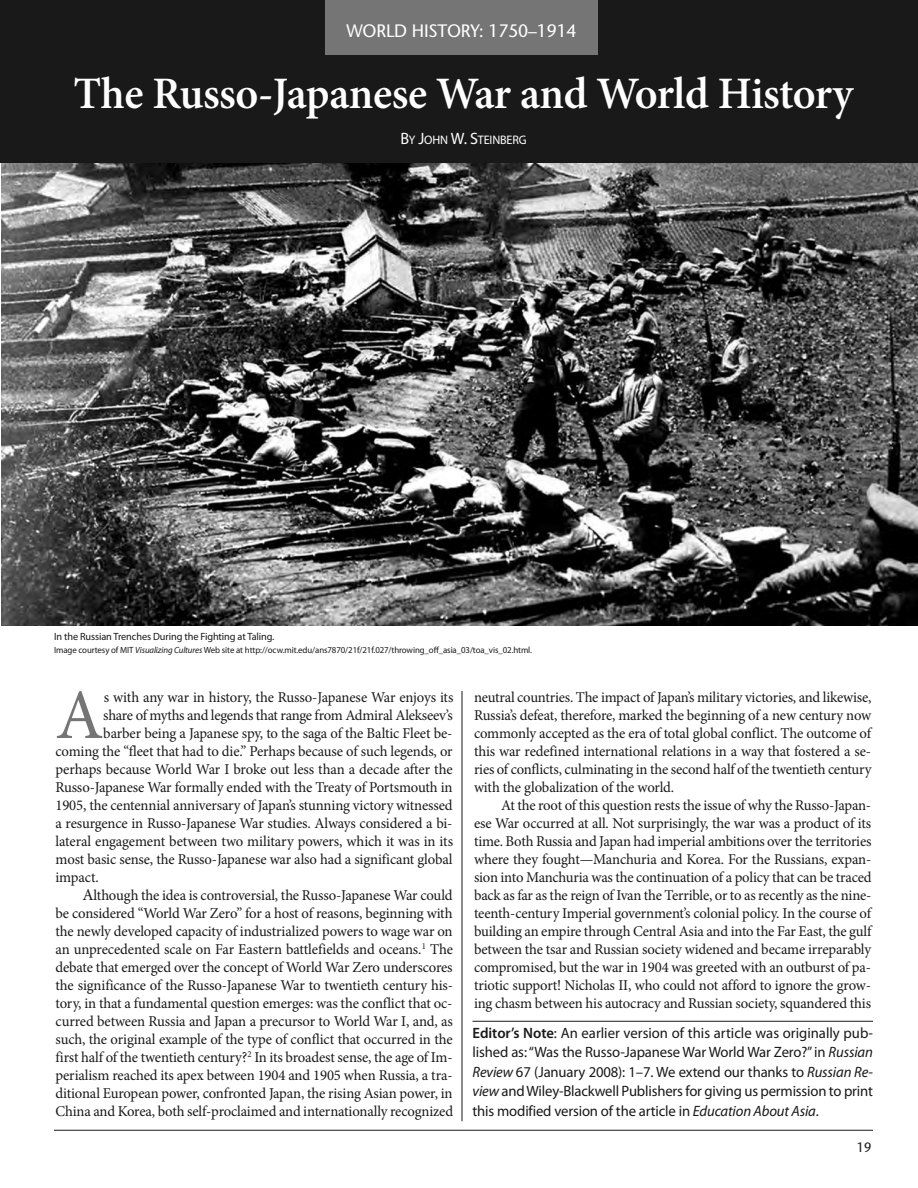
<style>
.page{position:relative;width:918px;height:1188px;background:#fff}
.page>*{position:absolute;margin:0;border:0;box-sizing:border-box;transform-origin:0 0}
.t1{font:70.95px "Minion Pro";color:#757575}
.t2{font:600 45px "Minion Pro";letter-spacing:-.015em;color:#fff}
.t3{font:18px "Stone Sans";letter-spacing:-.01em;color:#fff}
.t4{font:15px/18px "Minion Pro";letter-spacing:-.01em;color:#191919;text-align:justify}
.t5{font:15px/19.5px "Myriad Pro";letter-spacing:-.01em;color:#191919;text-align:justify}
.t6{font:13.5px "Stone Sans";color:#191919;scale:.95 1}
.t7{font:12.3px "Myriad Pro";letter-spacing:-.015em;color:#fff}
.t8{font:10.5px "Myriad Pro";letter-spacing:-.01em;color:#191919}
.t9{font:9px "Myriad Pro";letter-spacing:-.01em;color:#191919}
.s1{font-size:16.5px}
.s2{font-style:italic}
.s3{font-weight:600}
</style>
<div class="page">
<div style="left:0;top:0;width:918px;height:164px;background:#191919"></div>
<img style="left:1px;top:164px;width:917px;height:462px">
<hr style="left:462px;top:691px;width:1px;height:430px;background:#191919">
<hr style="left:54px;top:1130px;width:819px;height:1px;background:#191919">
<div style="left:326px;top:0;width:272px;height:55px;background:#757575"></div>
<hr style="left:472px;top:1021px;width:401px;height:1px;background:#191919">
<p class="t3" style="left:346px;top:24px;width:232px">WORLD HISTORY: 1750–1914</p>
<h2 class="t2" style="left:73px;top:77px;width:781px">The Russo-Japanese War and World History</h2>
<p class="t7" style="left:400px;top:135px;width:128px"><span class="s1">B</span>Y <span class="s1">J</span>oHN <span class="s1">W. S</span>TEINBERG</p>
<p class="t8" style="left:54px;top:633px;width:222px">In the Russian Trenches During the Fighting at Taling.</p>
<p class="t9" style="left:54px;top:647px;width:480px">Image courtesy of MIT <span class="s2">Visualizing Cultures</span> Web site at http://ocw.mit.edu/ans7870/21f/21f.027/throwing_off_asia_03/toa_vis_02.html.</p>
<h1 class="t1" style="left:56px;top:688px;width:50px">A</h1>
<p class="t4" style="left:104px;top:690px;width:351px">s with any war in history, the Russo-Japanese War enjoys its</p>
<p class="t4" style="left:103px;top:708px;width:351px">share of myths and legends that range from Admiral Alekseev’s</p>
<p class="t4" style="left:103px;top:726px;width:351px">barber being a Japanese spy, to the saga of the Baltic Fleet be-</p>
<p class="t4" style="left:56px;top:744px;width:399px">coming the “fleet that had to die.” Perhaps because of such legends, or</p>
<p class="t4" style="left:56px;top:762px;width:399px">perhaps because World War I broke out less than a decade after the</p>
<p class="t4" style="left:56px;top:780px;width:399px">Russo-Japanese War formally ended with the Treaty of Portsmouth in</p>
<p class="t4" style="left:56px;top:798px;width:399px">1905, the centennial anniversary of Japan’s stunning victory witnessed</p>
<p class="t4" style="left:56px;top:816px;width:399px">a resurgence in Russo-Japanese War studies. Always considered a bi-</p>
<p class="t4" style="left:55px;top:834px;width:399px">lateral engagement between two military powers, which it was in its</p>
<p class="t4" style="left:56px;top:852px;width:399px">most basic sense, the Russo-Japanese war also had a significant global</p>
<p class="t4" style="left:56px;top:870px;width:45px">impact.</p>
<p class="t4" style="left:83px;top:888px;width:372px"><span class="s1">A</span>lthough the idea is controversial, the Russo-Japanese War could</p>
<p class="t4" style="left:55px;top:906px;width:399px">be considered “World War Zero” for a host of reasons, beginning with</p>
<p class="t4" style="left:55px;top:924px;width:399px">the newly developed capacity of industrialized powers to wage war on</p>
<p class="t4" style="left:55px;top:942px;width:399px">an unprecedented scale on Far Eastern battlefields and oceans.<sup>1</sup> The</p>
<p class="t4" style="left:56px;top:960px;width:399px">debate that emerged over the concept of World War Zero underscores</p>
<p class="t4" style="left:56px;top:978px;width:399px">the significance of the Russo-Japanese War to twentieth century his-</p>
<p class="t4" style="left:56px;top:996px;width:398px">tory, in that a fundamental question emerges: was the conflict that oc-</p>
<p class="t4" style="left:56px;top:1014px;width:399px">curred between Russia and Japan a precursor to World War I, and, as</p>
<p class="t4" style="left:56px;top:1032px;width:399px">such, the original example of the type of conflict that occurred in the</p>
<p class="t4" style="left:56px;top:1050px;width:399px">first half of the twentieth century?<sup>2</sup> In its broadest sense, the age of Im-</p>
<p class="t4" style="left:56px;top:1068px;width:399px">perialism reached its apex between 1904 and 1905 when Russia, a tra-</p>
<p class="t4" style="left:56px;top:1086px;width:399px">ditional European power, confronted Japan, the rising Asian power, in</p>
<p class="t4" style="left:55px;top:1104px;width:399px">China and Korea, both self-proclaimed and internationally recognized</p>
<p class="t4" style="left:474px;top:690px;width:399px">neutral countries. The impact of Japan’s military victories, and likewise, Russia’s defeat, therefore, marked the beginning of a new century now commonly accepted as the era of total global conflict. The outcome of this war redefined international relations in a way that fostered a se&shy;ries of conflicts, culminating in the second half of the twentieth century with the globalization of the world.</p>
<p class="t4" style="left:474px;top:798px;width:399px;text-indent:27px">At the root of this question rests the issue of why the Russo-Japan&shy;ese War occurred at all. Not surprisingly, the war was a product of its time. Both Russia and Japan had imperial ambitions over the territories where they fought—Manchuria and Korea. For the Russians, expan&shy;sion into Manchuria was the continuation of a policy that can be traced back as far as the reign of Ivan the Terrible, or to as recently as the nine&shy;teenth-century Imperial government’s colonial policy. In the course of building an empire through Central Asia and into the Far East, the gulf between the tsar and Russian society widened and became irreparably compromised, but the war in 1904 was greeted with an outburst of pa&shy;triotic support! Nicholas II, who could not afford to ignore the grow&shy;ing chasm between his autocracy and Russian society, squandered this</p>
<p class="t5" style="left:473px;top:1024px;width:402px"><span class="s3">editor’s note</span>: An earlier version of this article was originally pub&shy;lished as: “Was the Russo-Japanese War World War Zero?” in <span class="s2">Russian Review</span> 67 (January 2008): 1–7. We extend our thanks to <span class="s2">Russian Re&shy;view</span> and Wiley-Blackwell Publishers for giving us permission to print this modified version of the article in <span class="s2">Education About Asia</span>.</p>
<p class="t6" style="left:857px;top:1142px;width:17px">19</p>
</div>
